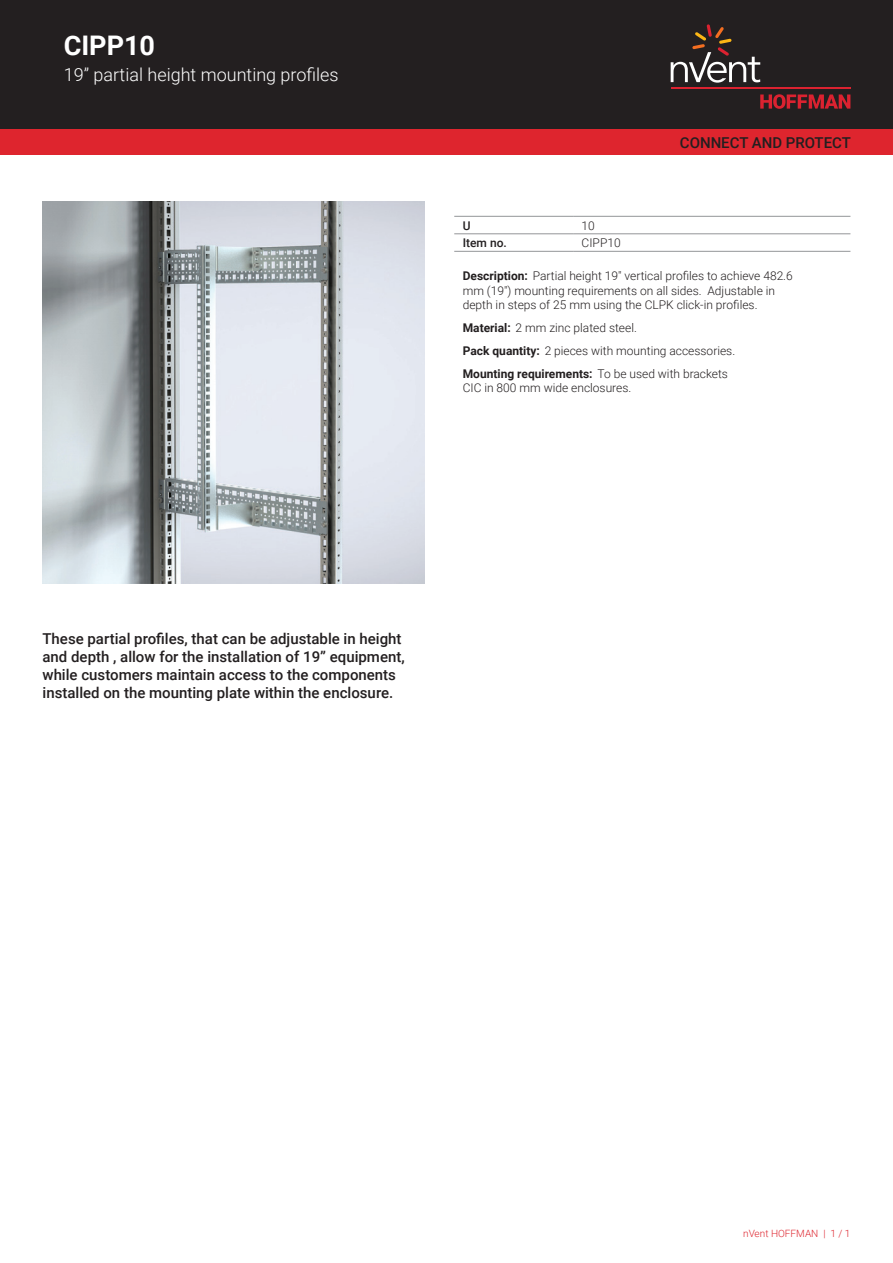
<style>
.page{position:relative;width:893px;height:1263px;background:#fff}
.page>*{position:absolute;margin:0;border:0;box-sizing:border-box;transform-origin:0 0}
.t1{font:700 27px "Roboto";color:#fff}
.t2{font:300 18px "Roboto";color:#fff}
.t3{font:500 15px/18px "Roboto";color:#231f20}
.t4{font:300 12px/14.4px "Roboto";color:#231f20}
.t5{font:500 12px "Roboto";color:#231f20}
.t6{font:300 10.05px "Roboto";color:#de252e}
.s1{font-weight:700}
</style>
<div class="page">
<div style="left:0;top:0;width:893px;height:129px;background:#231f20"></div>
<svg style="left:760px;top:94px;width:90px;height:15px"></svg>
<hr style="left:671px;top:88px;width:179px;height:1px;background:#db2230">
<svg style="left:671px;top:24px;width:89px;height:59px"></svg>
<div style="left:0;top:129px;width:893px;height:26px;background:#de252e"></div>
<hr style="left:454px;top:216px;width:119px;height:1px;background:#939598">
<hr style="left:454px;top:234px;width:119px;height:1px;background:#939598">
<hr style="left:573px;top:216px;width:277px;height:1px;background:#939598">
<hr style="left:573px;top:234px;width:277px;height:1px;background:#939598">
<hr style="left:454px;top:251px;width:119px;height:1px;background:#939598">
<hr style="left:573px;top:251px;width:277px;height:1px;background:#939598">
<img style="left:43px;top:202px;width:381px;height:382px">
<img style="left:154px;top:314px;width:158px;height:158px">
<h1 class="t1" style="left:64px;top:27px;width:93px">CIPP10</h1>
<h2 class="t2" style="left:64px;top:62px;width:276px">19” partial height mounting profiles</h2>
<p class="t3" style="left:680px;top:133px;width:173px">CONNECT AND PROTECT</p>
<p class="t5" style="left:463px;top:217px;width:9px">U</p>
<p class="t4" style="left:582px;top:218px;width:15px">10</p>
<p class="t5" style="left:463px;top:234px;width:46px">Item no.</p>
<p class="t4" style="left:582px;top:235px;width:41px">CIPP10</p>
<p class="t4" style="left:463px;top:269px;width:332px"><span class="s1">Description:</span> Partial height 19" vertical profiles to achieve 482.6 mm (19") mounting requirements on all sides. Adjustable in depth in steps of 25 mm using the CLPK click-in profiles.</p>
<p class="t4" style="left:463px;top:316px;width:274px;line-height:23px"><span class="s1">Material:</span> 2 mm zinc plated steel.<br><span class="s1">Pack quantity:</span> 2 pieces with mounting accessories.<br><span class="s1">Mounting requirements:</span> To be used with brackets</p>
<p class="t4" style="left:463px;top:380px;width:170px">CIC in 800 mm wide enclosures.</p>
<p class="t3" style="left:43px;top:629px;width:364px">These partial profiles, that can be adjustable in height and depth , allow for the installation of 19” equipment, while customers maintain access to the components installed on the mounting plate within the enclosure.</p>
<p class="t6" style="left:743px;top:1226px;width:109px">nVent HOFFMAN | 1 / 1</p>
</div>
